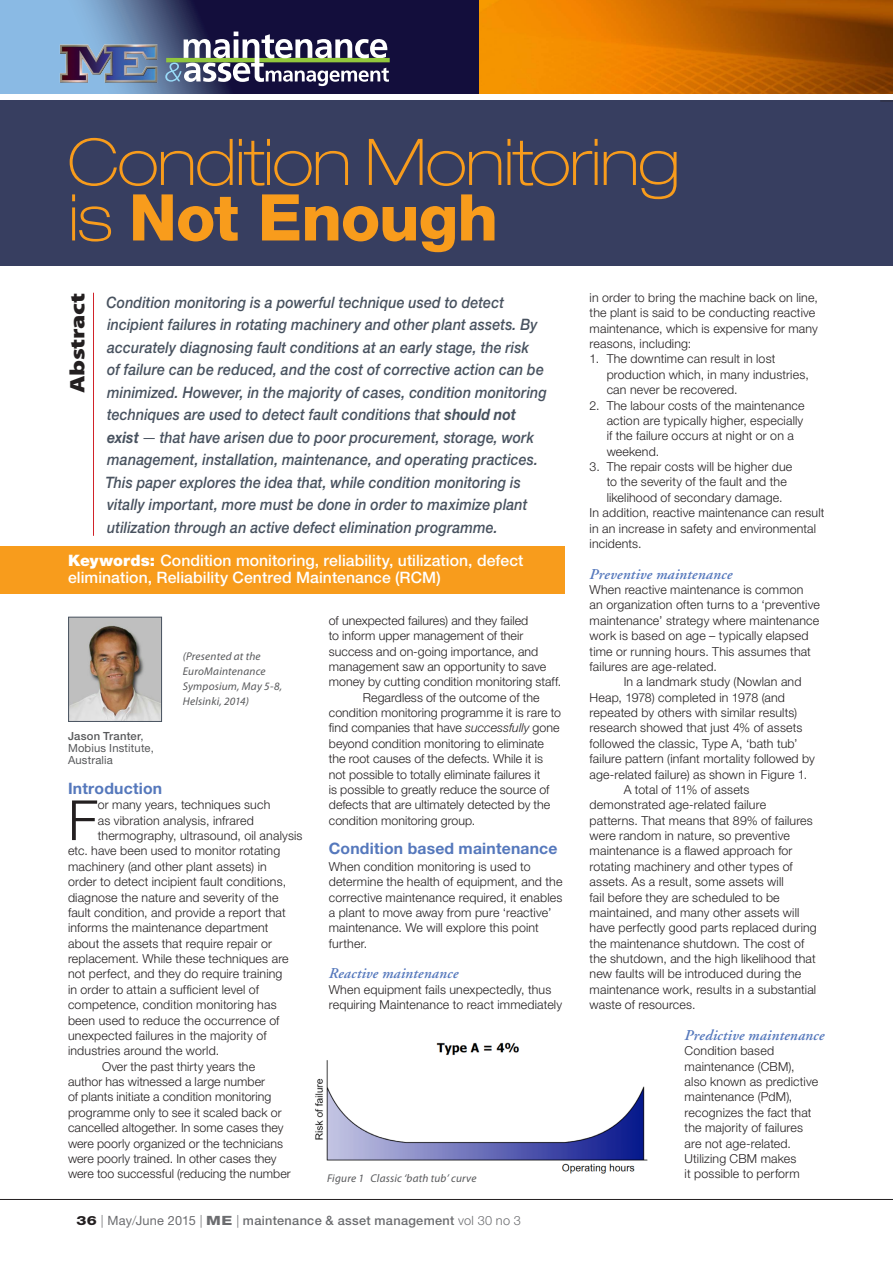
<style>
.page{position:relative;width:893px;height:1263px;background:#fff}
.page>*{position:absolute;margin:0;border:0;box-sizing:border-box;transform-origin:0 0}
.t1{font:100 expanded 64.5px/55.5px "Helvetica Neue LT Std";letter-spacing:-.02em;color:#f89c1c}
.M_AM_1st_para{font:300 55.5px "Helvetica Neue LT Std";color:#231f20}
.t2{font:900 21px "Myriad Pro";letter-spacing:-.01em;color:#231f20;scale:1.25 1}
.t3{font:italic 500 15.75px/22.5px "Helvetica Neue LT Std";letter-spacing:.01em;color:#48525f;scale:.9 1}
.M_AM_sub_heading{font:500 15.75px/16.5px "Helvetica Neue LT Std";letter-spacing:.005em;color:#fff}
.M_AM_sub_heading-2{font:700 15.75px "Helvetica Neue LT Std";letter-spacing:.01em;color:#5578bc}
.Sub_heading_italic{font:italic 600 15px "Adobe Garamond";letter-spacing:.01em;color:#5578bc}
.t4{font:500 12.75px "Helvetica Neue LT Std";letter-spacing:.025em;color:#6c6d70}
.M_AM_body_text{font:300 12.3px/15.3px "Helvetica Neue LT Std";letter-spacing:.01em;color:#231f20}
.M_AM_1st_para-2{font:300 12.3px "Helvetica Neue LT Std";letter-spacing:.015em;color:#231f20}
.Indented_bullets{font:300 12.3px/15.3px "Helvetica Neue LT Std";letter-spacing:.015em;color:#231f20}
.new_para_no_indent{font:300 12.3px/15.3px "Helvetica Neue LT Std";letter-spacing:.015em;color:#231f20}
.figure_captions{font:italic 11.25px/15px "Myriad Pro";letter-spacing:.015em;color:#57585a}
.Indented_bullets-2{font:11.25px/12px "Helvetica Neue LT Std";letter-spacing:.015em;color:#57585a}
.s1{font-weight:800;font-stretch:normal}
.s2{font-weight:700}
.s3{font-family:"Whitney";font-weight:400;font-style:normal}
.s4{font-weight:900}
.s5{font-weight:500}
.s6{font-style:italic}
.s7{font-weight:800;color:#231f20}
.s8{font-weight:300}
.s9{font-weight:400}
.s10{font-weight:800}
</style>
<div class="page">
<hr style="left:0;top:1199px;width:893px;height:1px;background:#231f20">
<img style="left:471px;top:0;width:422px;height:94px">
<img style="left:315px;top:1042px;width:333px;height:132px">
<svg style="left:0;top:0;width:478px;height:93px;background:#3d4b76"></svg>
<img style="left:51px;top:42px;width:119px;height:45px">
<hr style="left:166px;top:58px;width:224px;height:4px;background:#6f943c">
<svg style="left:165px;top:32px;width:224px;height:54px"></svg>
<hr style="left:0;top:100px;width:893px;height:1px;background:#231f20">
<div style="left:0;top:101px;width:893px;height:165px;background:#373e60"></div>
<hr style="left:93px;top:293px;width:1px;height:243px;background:#d1232a">
<img style="left:70px;top:619px;width:90px;height:101px">
<div style="left:68px;top:617px;width:94px;height:105px;border:1px solid #48525f"></div>
<div style="left:0;top:546px;width:564px;height:48px;background:#f89c1c"></div>
<svg style="left:880px;top:101px;width:13px;height:1px"></svg>
<p class="t1" style="left:68px;top:134px;width:614px">Condition Monitoring is <span class="s1">Not Enough</span></p>
<p class="t2" style="left:64px;top:393px;width:82px;rotate:-90deg">Abstract</p>
<p class="t3" style="left:105px;top:291px;width:492px">Condition monitoring is a powerful technique used to detect incipient failures in rotating machinery and other plant assets. By accurately diagnosing fault conditions at an early stage, the risk<br>of failure can be reduced, and the cost of corrective action can be minimized. However, in the majority of cases, condition monitoring techniques are used to detect fault conditions that <span class="s2">should not exist</span> <span class="s3">—</span> that have arisen due to poor procurement, storage, work management, installation, maintenance, and operating practices.<br>This paper explores the idea that, while condition monitoring is vitally important, more must be done in order to maximize plant utilization through an active defect elimination programme.</p>
<p class="M_AM_sub_heading" style="left:68px;top:552px;width:457px"><span class="s4">Keywords:</span> Condition monitoring, reliability, utilization, defect elimination, Reliability Centred Maintenance (RCM)</p>
<p class="figure_captions" style="left:183px;top:649px;width:101px">(Presented at the<br>EuroMaintenance<br>Symposium, May 5-8,<br>Helsinki, 2014)</p>
<p class="Indented_bullets-2" style="left:68px;top:730px;width:87px"><span class="s5">Jason Tranter</span>,<br>Mobius Institute,<br>Australia</p>
<p class="M_AM_sub_heading-2" style="left:68px;top:778px;width:96px">Introduction</p>
<p class="M_AM_1st_para" style="left:68px;top:786px;width:31px">F</p>
<p class="M_AM_1st_para-2" style="left:98px;top:797px;width:174px">or many years, techniques such</p>
<p class="M_AM_1st_para-2" style="left:98px;top:813px;width:158px">as vibration analysis, infrared</p>
<p class="M_AM_1st_para-2" style="left:98px;top:828px;width:206px">thermography, ultrasound, oil analysis</p>
<p class="M_AM_1st_para-2" style="left:68px;top:843px;width:214px">etc. have been used to monitor rotating</p>
<p class="M_AM_1st_para-2" style="left:68px;top:859px;width:200px">machinery (and other plant assets) in</p>
<p class="M_AM_1st_para-2" style="left:68px;top:874px;width:220px">order to detect incipient fault conditions,</p>
<p class="M_AM_1st_para-2" style="left:68px;top:890px;width:212px">diagnose the nature and severity of the</p>
<p class="M_AM_1st_para-2" style="left:68px;top:905px;width:219px">fault condition, and provide a report that</p>
<p class="M_AM_1st_para-2" style="left:68px;top:920px;width:202px">informs the maintenance department</p>
<p class="M_AM_1st_para-2" style="left:68px;top:936px;width:205px">about the assets that require repair or</p>
<p class="M_AM_1st_para-2" style="left:68px;top:951px;width:222px">replacement. While these techniques are</p>
<p class="M_AM_1st_para-2" style="left:68px;top:966px;width:216px">not perfect, and they do require training</p>
<p class="M_AM_1st_para-2" style="left:68px;top:982px;width:192px">in order to attain a sufficient level of</p>
<p class="M_AM_1st_para-2" style="left:68px;top:997px;width:210px">competence, condition monitoring has</p>
<p class="M_AM_1st_para-2" style="left:68px;top:1013px;width:213px">been used to reduce the occurrence of</p>
<p class="M_AM_1st_para-2" style="left:68px;top:1028px;width:200px">unexpected failures in the majority of</p>
<p class="M_AM_1st_para-2" style="left:68px;top:1043px;width:153px">industries around the world.</p>
<p class="M_AM_body_text" style="left:68px;top:1058px;width:224px;text-indent:34px">Over the past thirty years the author has witnessed a large number<br>of plants initiate a condition monitoring programme only to see it scaled back or cancelled altogether. In some cases they were poorly organized or the technicians were poorly trained. In other cases they were too successful (reducing the number</p>
<p class="M_AM_body_text" style="left:329px;top:612px;width:234px">of unexpected failures) and they failed<br>to inform upper management of their success and on-going importance, and management saw an opportunity to save money by cutting condition monitoring staff.</p>
<p class="M_AM_body_text" style="left:329px;top:689px;width:234px;text-indent:34px">Regardless of the outcome of the condition monitoring programme it is rare to find companies that have <span class="s6">successfully</span> gone beyond condition monitoring to eliminate the root causes of the defects. While it is not possible to totally eliminate failures it<br>is possible to greatly reduce the source of defects that are ultimately detected by the condition monitoring group.</p>
<p class="M_AM_sub_heading-2" style="left:329px;top:838px;width:230px">Condition based maintenance</p>
<p class="M_AM_body_text" style="left:329px;top:858px;width:235px">When condition monitoring is used to determine the health of equipment, and the corrective maintenance required, it enables a plant to move away from pure ‘reactive’ maintenance. We will explore this point further.</p>
<p class="Sub_heading_italic" style="left:329px;top:965px;width:131px">Reactive maintenance</p>
<p class="M_AM_body_text" style="left:329px;top:981px;width:235px">When equipment fails unexpectedly, thus requiring Maintenance to react immediately</p>
<p class="figure_captions" style="left:327px;top:1171px;width:151px">Figure 1 Classic ‘bath tub’ curve</p>
<p class="t4" style="left:77px;top:1212px;width:446px"><span class="s7">36</span> <span class="s8">|</span> <span class="s9">May</span><span class="s8">/</span><span class="s9">June 2015</span> <span class="s8">|</span> <span class="s10">ME</span> <span class="s8">|</span> maintenance &amp; asset management <span class="s8">vol 30 no 3</span></p>
<p class="M_AM_body_text" style="left:590px;top:290px;width:230px">in order to bring the machine back on line, the plant is said to be conducting reactive maintenance, which is expensive for many reasons, including:</p>
<p class="Indented_bullets" style="left:607px;top:351px;width:204px;text-indent:-17px">1. The downtime can result in lost production which, in many industries, can never be recovered.</p>
<p class="Indented_bullets" style="left:607px;top:397px;width:199px;text-indent:-17px">2. The labour costs of the maintenance action are typically higher, especially if the failure occurs at night or on a weekend.</p>
<p class="Indented_bullets" style="left:607px;top:459px;width:187px;text-indent:-17px">3. The repair costs will be higher due to the severity of the fault and the likelihood of secondary damage.</p>
<p class="M_AM_body_text" style="left:590px;top:505px;width:236px">In addition, reactive maintenance can result in an increase in safety and environmental incidents.</p>
<p class="Sub_heading_italic" style="left:590px;top:566px;width:144px">Preventive maintenance</p>
<p class="new_para_no_indent" style="left:590px;top:582px;width:232px">When reactive maintenance is common an organization often turns to a ‘preventive maintenance’ strategy where maintenance work is based on age – typically elapsed time or running hours. This assumes that failures are age-related.</p>
<p class="M_AM_body_text" style="left:590px;top:674px;width:227px;text-indent:34px">In a landmark study (Nowlan and Heap, 1978) completed in 1978 (and repeated by others with similar results) research showed that just 4% of assets followed the classic, Type A, ‘bath tub’ failure pattern (infant mortality followed by age-related failure) as shown in Figure 1.</p>
<p class="M_AM_body_text" style="left:590px;top:782px;width:229px;text-indent:34px">A total of 11% of assets demonstrated age-related failure patterns. That means that 89% of failures were random in nature, so preventive maintenance is a flawed approach for rotating machinery and other types of assets. As a result, some assets will<br>fail before they are scheduled to be maintained, and many other assets will have perfectly good parts replaced during the maintenance shutdown. The cost of the shutdown, and the high likelihood that new faults will be introduced during the maintenance work, results in a substantial waste of resources.</p>
<p class="Sub_heading_italic" style="left:685px;top:1027px;width:141px">Predictive maintenance</p>
<p class="M_AM_body_text" style="left:685px;top:1043px;width:135px">Condition based maintenance (CBM), also known as predictive maintenance (PdM), recognizes the fact that the majority of failures are not age-related.<br>Utilizing CBM makes<br>it possible to perform</p>
</div>
